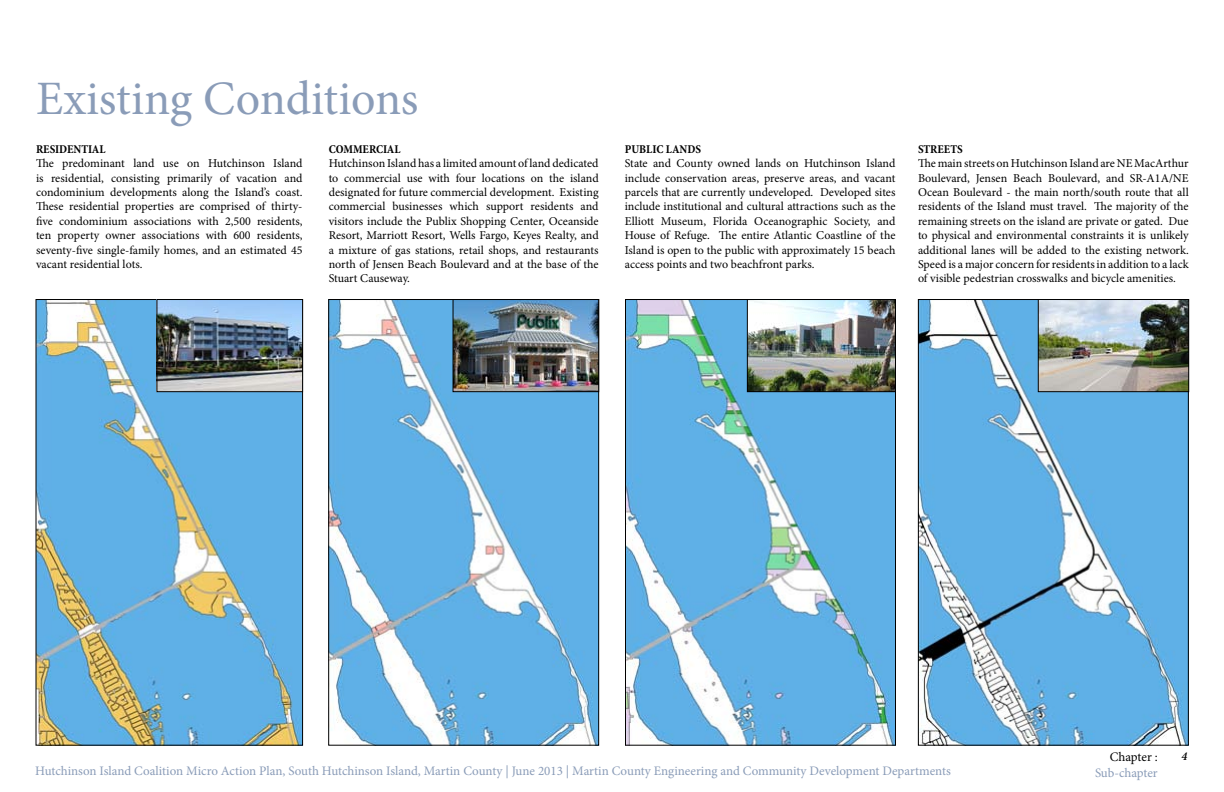
<style>
.page{position:relative;width:1224px;height:792px;background:#fff}
.page>*{position:absolute;margin:0;border:0;box-sizing:border-box;transform-origin:0 0}
.t1{font:48px "Minion Pro";color:#8a9cb8}
.t2{font:13px "Minion Pro";letter-spacing:-.005em;color:#8a9cb8}
.t3{font:13px "Minion Pro";letter-spacing:-.005em;color:#000}
.t4{font:12px/14.4px "Minion Pro";color:#000;text-align:justify}
.t5{font:700 condensed 12px "Minion Pro";color:#000}
.t6{font:italic 600 12px "Minion Pro";color:#000}
</style>
<div class="page">
<img style="left:330px;top:301px;width:267px;height:443px">
<img style="left:920px;top:301px;width:267px;height:443px">
<img style="left:38px;top:301px;width:263px;height:443px">
<img style="left:627px;top:301px;width:267px;height:443px">
<img style="left:158px;top:301px;width:143px;height:89px">
<div style="left:156px;top:299px;width:147px;height:93px;border:1px solid #000"></div>
<img style="left:455px;top:301px;width:142px;height:89px">
<div style="left:453px;top:299px;width:146px;height:93px;border:1px solid #000"></div>
<img style="left:749px;top:301px;width:145px;height:89px">
<div style="left:747px;top:299px;width:149px;height:93px;border:1px solid #000"></div>
<img style="left:1040px;top:301px;width:147px;height:89px">
<div style="left:1038px;top:299px;width:151px;height:93px;border:1px solid #000"></div>
<h1 class="t1" style="left:36px;top:67px;width:384px">Existing Conditions</h1>
<p class="t5" style="left:329px;top:141px;width:73px">COMMERCIAL</p>
<p class="t4" style="left:329px;top:156px;width:272px">Hutchinson Island has a limited amount of land dedicated to commercial use with four locations on the island designated for future commercial development. Existing commercial businesses which support residents and visitors include the Publix Shopping Center, Oceanside Resort, Marriott Resort, Wells Fargo, Keyes Realty, and a mixture of gas stations, retail shops, and restaurants north of Jensen Beach Boulevard and at the base of the Stuart Causeway.</p>
<p class="t5" style="left:36px;top:141px;width:71px">RESIDENTIAL</p>
<p class="t4" style="left:36px;top:156px;width:268px">The predominant land use on Hutchinson Island is residential, consisting primarily of vacation and condominium developments along the Island’s coast.<br>These residential properties are comprised of thirty&shy;five condominium associations with 2,500 residents, ten property owner associations with 600 residents, seventy-five single-family homes, and an estimated 45 vacant residential lots.</p>
<p class="t5" style="left:625px;top:141px;width:78px">PUBLIC LANDS</p>
<p class="t4" style="left:625px;top:156px;width:272px">State and County owned lands on Hutchinson Island include conservation areas, preserve areas, and vacant parcels that are currently undeveloped. Developed sites include institutional and cultural attractions such as the Elliott Museum, Florida Oceanographic Society, and House of Refuge. The entire Atlantic Coastline of the Island is open to the public with approximately 15 beach access points and two beachfront parks.</p>
<p class="t5" style="left:918px;top:141px;width:46px">STREETS</p>
<p class="t4" style="left:918px;top:156px;width:272px">The main streets on Hutchinson Island are NE MacArthur Boulevard, Jensen Beach Boulevard, and SR-A1A/NE Ocean Boulevard - the main north/south route that all residents of the Island must travel. The majority of the remaining streets on the island are private or gated. Due to physical and environmental constraints it is unlikely additional lanes will be added to the existing network.<br>Speed is a major concern for residents in addition to a lack of visible pedestrian crosswalks and bicycle amenities.</p>
<p class="t2" style="left:35px;top:762px;width:917px">Hutchinson Island Coalition Micro Action Plan, South Hutchinson Island, Martin County | June 2013 | Martin County Engineering and Community Development Departments</p>
<p class="t3" style="left:1110px;top:748px;width:49px">Chapter :</p>
<p class="t2" style="left:1095px;top:764px;width:64px">Sub-chapter</p>
<p class="t6" style="left:1181px;top:748px;width:7px">4</p>
</div>
